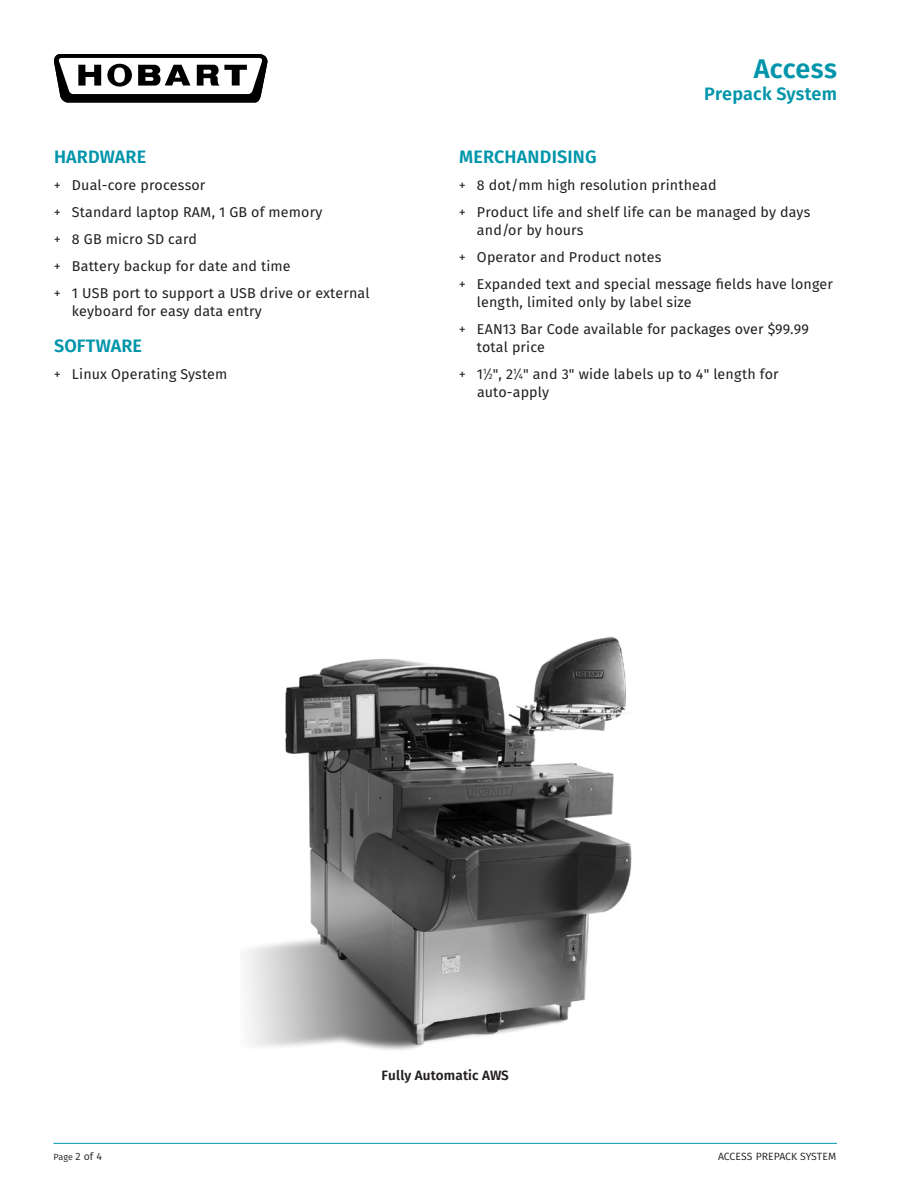
<style>
.page{position:relative;width:918px;height:1188px;background:#fff}
.page>*{position:absolute;margin:0;border:0;box-sizing:border-box;transform-origin:0 0}
.t1{font:600 27px "Fira Sans";letter-spacing:.005em;color:#0095aa}
.t2{font:600 18px "Fira Sans";letter-spacing:.01em;color:#0095aa}
.t3{font:14.25px/27px "Fira Sans";letter-spacing:.01em;color:#231f20}
.t4{font:600 13.5px "Fira Sans";letter-spacing:.01em;color:#231f20}
.t5{font:10.5px "Fira Sans";letter-spacing:.005em;color:#231f20}
.t6{font:9px "Fira Sans";color:#231f20}
.s1{font-style:inherit}
.s2{font-size:7.8px}
.s3{font-size:10.5px}
</style>
<div class="page">
<hr style="left:53px;top:1143px;width:784px;height:1px;background:#0095aa">
<svg style="left:54px;top:54px;width:213px;height:49px"></svg>
<img style="left:245px;top:636px;width:387px;height:414px">
<p class="t2" style="left:54px;top:144px;width:94px">HARDWARE</p>
<p class="t3" style="left:54px;top:171px;width:317px"><span class="s1">+</span> Dual-core processor<br><span class="s1">+</span> Standard laptop RAM, 1 GB of memory<br><span class="s1">+</span> 8 GB micro SD card<br><span class="s1">+</span> Battery backup for date and time<br><span class="s1">+</span> 1 USB port to support a USB drive or external</p>
<p class="t3" style="left:72px;top:297px;width:191px">keyboard for easy data entry</p>
<p class="t2" style="left:54px;top:333px;width:90px">SOFTWARE</p>
<p class="t3" style="left:54px;top:360px;width:175px"><span class="s1">+</span> Linux Operating System</p>
<h1 class="t1" style="left:754px;top:50px;width:85px">Access</h1>
<p class="t2" style="left:704px;top:82px;width:134px">Prepack System</p>
<p class="t2" style="left:459px;top:144px;width:139px">MERCHANDISING</p>
<p class="t3" style="left:459px;top:171px;width:353px"><span class="s1">+</span> 8 dot/mm high resolution printhead<br><span class="s1">+</span> Product life and shelf life can be managed by days</p>
<p class="t3" style="left:459px;top:216px;width:375px;text-indent:18px">and/or by hours<br><span class="s1">+</span> Operator and Product notes<br><span class="s1">+</span> Expanded text and special message fields have longer</p>
<p class="t3" style="left:459px;top:288px;width:351px;text-indent:18px">length, limited only by label size<br><span class="s1">+</span> EAN13 Bar Code available for packages over $99.99</p>
<p class="t3" style="left:459px;top:333px;width:321px;text-indent:18px">total price<br><span class="s1">+</span> 1<sup>1</sup>⁄<span class="s2">2</span>", 2<sup>1</sup>⁄<span class="s2">4</span>" and 3" wide labels up to 4" length for</p>
<p class="t3" style="left:477px;top:378px;width:74px">auto-apply</p>
<p class="t4" style="left:382px;top:1066px;width:129px">Fully Automatic AWS</p>
<p class="t6" style="left:53px;top:1151px;width:50px">Page <span class="s3">2 of 4</span></p>
<p class="t5" style="left:718px;top:1149px;width:120px">ACCESS PREPACK SYSTEM</p>
</div>
